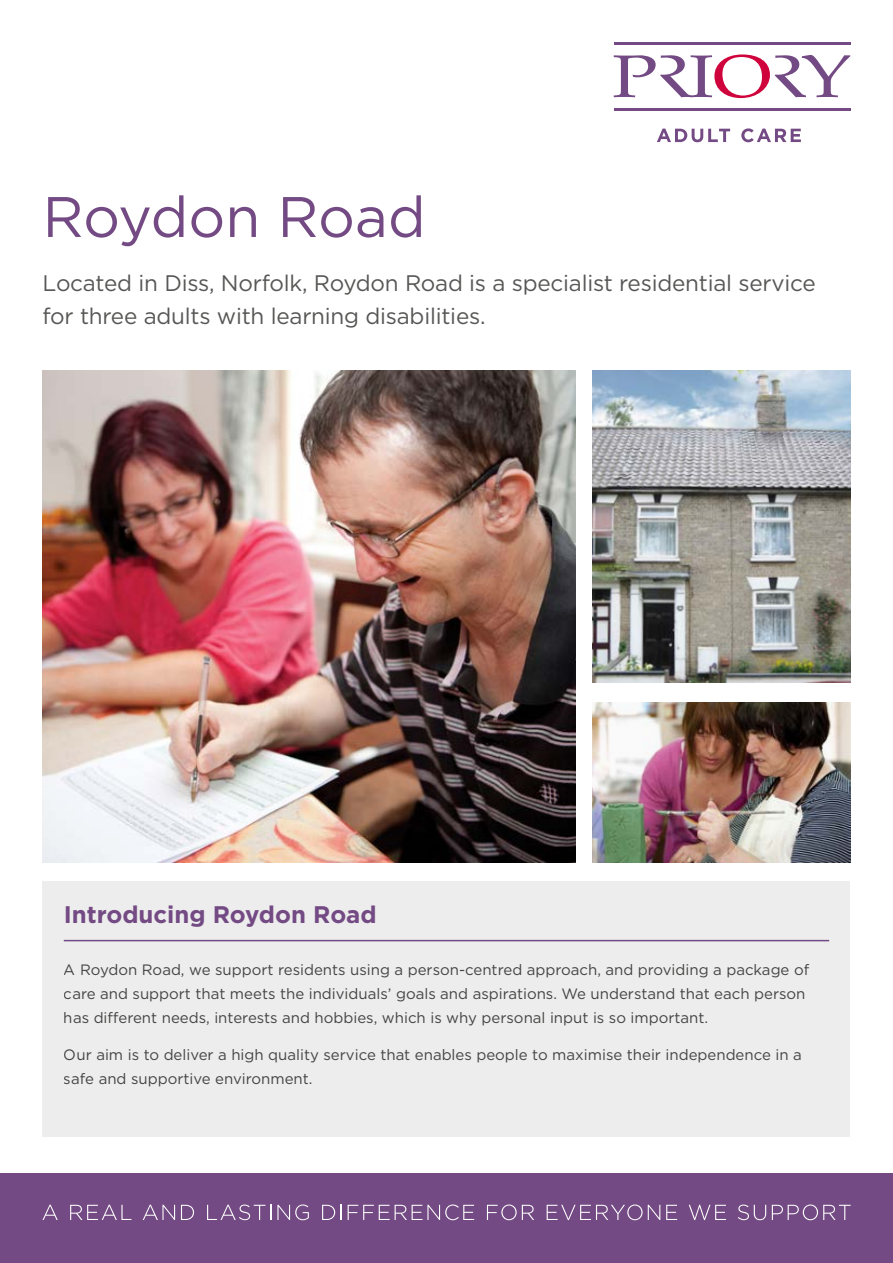
<style>
.page{position:relative;width:893px;height:1263px;background:#fff}
.page>*{position:absolute;margin:0;border:0;box-sizing:border-box;transform-origin:0 0}
.t1{font:57px "Gotham";letter-spacing:-.005em;color:#734a83}
.t2{font:700 24px "Gotham";color:#734a83}
.t3{font:22.5px/33px "Gotham";letter-spacing:-.01em;color:#575756}
.t4{font:15px/24px "Gotham";color:#4a4a49}
</style>
<div class="page">
<div style="left:0;top:1174px;width:893px;height:89px;background:#734a83"></div>
<hr style="left:614px;top:43px;width:236px;height:2px;background:#734a83">
<hr style="left:614px;top:109px;width:236px;height:2px;background:#734a83">
<svg style="left:614px;top:54px;width:236px;height:44px"></svg>
<svg style="left:657px;top:129px;width:73px;height:13px"></svg>
<svg style="left:741px;top:128px;width:60px;height:14px"></svg>
<svg style="left:43px;top:1205px;width:15px;height:15px"></svg>
<svg style="left:70px;top:1205px;width:61px;height:15px"></svg>
<svg style="left:143px;top:1205px;width:32px;height:15px"></svg>
<svg style="left:181px;top:1205px;width:13px;height:15px"></svg>
<svg style="left:207px;top:1204px;width:64px;height:16px"></svg>
<svg style="left:277px;top:1204px;width:32px;height:16px"></svg>
<svg style="left:322px;top:1205px;width:20px;height:15px"></svg>
<svg style="left:348px;top:1204px;width:126px;height:16px"></svg>
<svg style="left:487px;top:1204px;width:47px;height:16px"></svg>
<svg style="left:547px;top:1204px;width:113px;height:16px"></svg>
<svg style="left:666px;top:1205px;width:11px;height:15px"></svg>
<svg style="left:689px;top:1205px;width:37px;height:15px"></svg>
<svg style="left:738px;top:1204px;width:28px;height:16px"></svg>
<svg style="left:772px;top:1204px;width:79px;height:16px"></svg>
<div style="left:43px;top:881px;width:807px;height:255px;background:#ededed"></div>
<img style="left:592px;top:371px;width:259px;height:311px">
<img style="left:592px;top:702px;width:258px;height:160px">
<hr style="left:64px;top:940px;width:765px;height:1px;background:#734a83">
<img style="left:43px;top:371px;width:532px;height:491px">
<h1 class="t1" style="left:43px;top:180px;width:385px">Roydon Road</h1>
<h3 class="t3" style="left:43px;top:266px;width:775px">Located in Diss, Norfolk, Roydon Road is a specialist residential service for three adults with learning disabilities.</h3>
<h2 class="t2" style="left:64px;top:898px;width:314px">Introducing Roydon Road</h2>
<p class="t4" style="left:64px;top:957px;width:747px">A Roydon Road, we support residents using a person-centred approach, and providing a package of care and support that meets the individuals’ goals and aspirations. We understand that each person has different needs, interests and hobbies, which is why personal input is so important.</p>
<p class="t4" style="left:64px;top:1042px;width:740px">Our aim is to deliver a high quality service that enables people to maximise their independence in a safe and supportive environment.</p>
</div>
